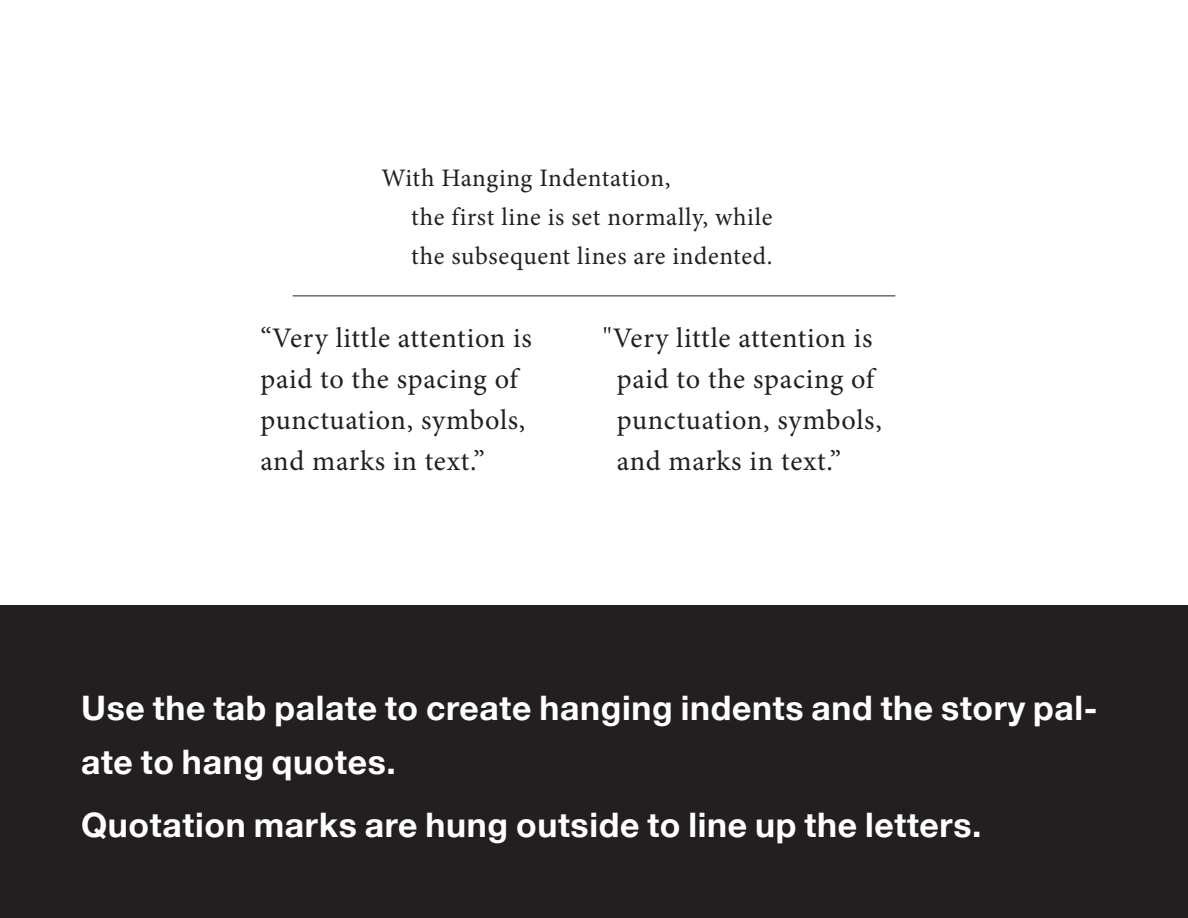
<style>
.page{position:relative;width:1188px;height:918px;background:#fff}
.page>*{position:absolute;margin:0;border:0;box-sizing:border-box;transform-origin:0 0}
.body_copy{font:700 33.75px/54px "Helvetica Neue";letter-spacing:.02em;color:#fff}
.t1{font:28.35px "Minion Pro";letter-spacing:.02em;color:#231f20}
.t2{font:25.2px/39.3px "Minion Pro";letter-spacing:.025em;color:#231f20}
</style>
<div class="page">
<div style="left:0;top:606px;width:1188px;height:312px;background:#231f20"></div>
<hr style="left:293px;top:296px;width:602px;height:1px;background:#231f20">
<p class="t2" style="left:411px;top:158px;width:363px;text-indent:-30px">With Hanging Indentation,<br>the first line is set normally, while the subsequent lines are indented.</p>
<p class="t1" style="left:260px;top:319px;width:273px">“Very little attention is</p>
<p class="t1" style="left:603px;top:319px;width:271px">"Very little attention is</p>
<p class="t1" style="left:260px;top:360px;width:259px">paid to the spacing of</p>
<p class="t1" style="left:617px;top:360px;width:259px">paid to the spacing of</p>
<p class="t1" style="left:260px;top:401px;width:266px">punctuation, symbols,</p>
<p class="t1" style="left:617px;top:401px;width:266px">punctuation, symbols,</p>
<p class="t1" style="left:260px;top:441px;width:226px">and marks in text.”</p>
<p class="t1" style="left:617px;top:441px;width:226px">and marks in text.”</p>
<p class="body_copy" style="left:81px;top:682px;width:1018px">Use the tab palate to create hanging indents and the story pal&shy;ate to hang quotes.</p>
<p class="body_copy" style="left:81px;top:798px;width:902px">Quotation marks are hung outside to line up the letters.</p>
</div>
